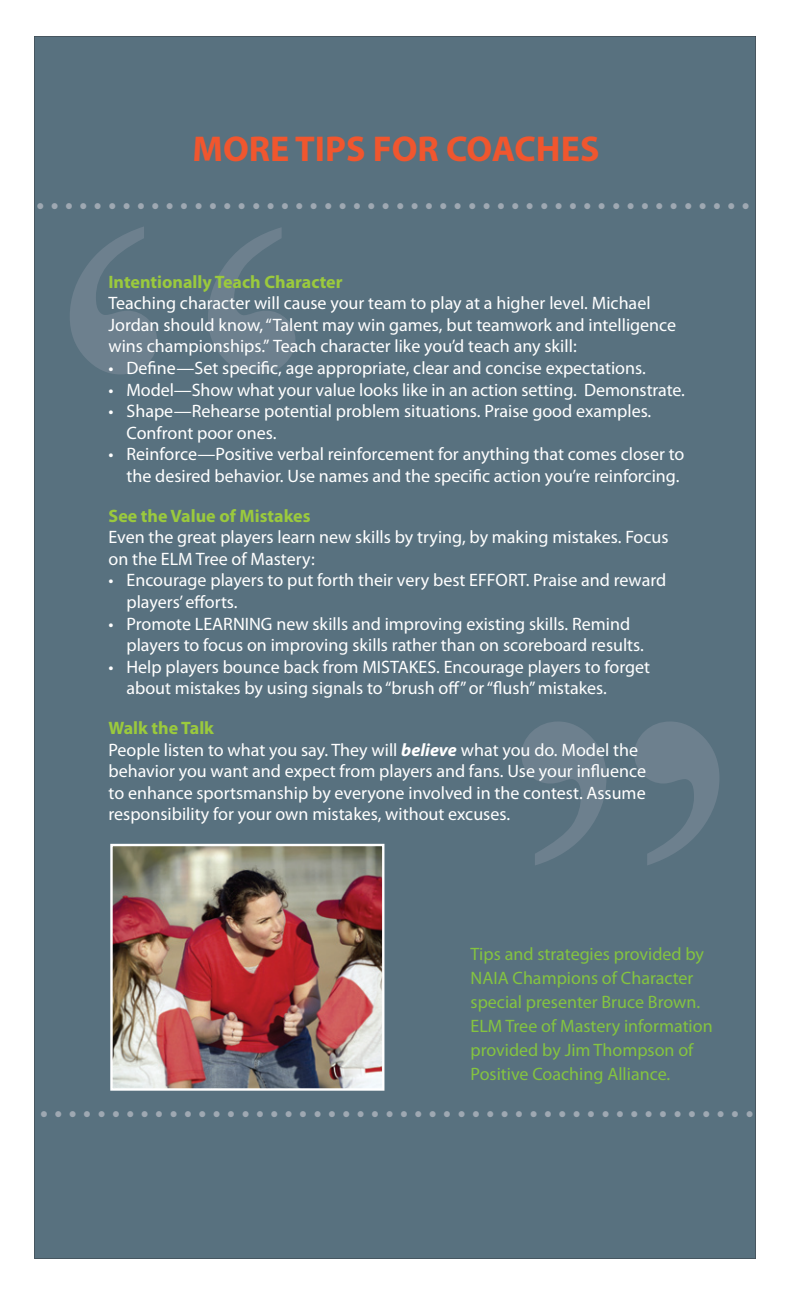
<style>
.page{position:relative;width:792px;height:1296px;background:#fff}
.page>*{position:absolute;margin:0;border:0;box-sizing:border-box;transform-origin:0 0}
.t1{font:700 36px "Myriad Pro";color:#f0562e}
.t2{font:24px "Times New Roman";color:#9ea8b2}
.t3{font:18px/21.6px "Myriad Pro";color:#fff}
.t4{font:18px/24px "Myriad Pro";color:#84c440}
.t5{font:700 18px "Myriad Pro";color:#9bca3d}
.s1{font-weight:700;color:#9bca3d}
.s2{font-weight:700;font-style:italic}
</style>
<div class="page">
<div style="left:34px;top:36px;width:722px;height:1222px;background:#58717f"></div>
<svg style="left:70px;top:226px;width:225px;height:148px;background:#5f7684"></svg>
<svg style="left:521px;top:721px;width:198px;height:144px;background:#607785"></svg>
<img style="left:110px;top:844px;width:274px;height:247px">
<h1 class="t1" style="left:193px;top:129px;width:408px">MORE TIPS FOR COACHES</h1>
<h2 class="t2" style="left:36px;top:189px;width:716px">• • • • • • • • • • • • • • • • • • • • • • • • • • • • • • • • • • • • • • • • • • • • • • • • • •</h2>
<p class="t5" style="left:108px;top:271px;width:236px">Intentionally Teach Character</p>
<p class="t3" style="left:108px;top:293px;width:544px">Teaching character will cause your team to play at a higher level. Michael</p>
<p class="t3" style="left:108px;top:314px;width:569px">Jordan should know, “Talent may win games, but teamwork and intelligence</p>
<p class="t3" style="left:108px;top:336px;width:470px">wins championships.” Teach character like you’d teach any skill:</p>
<p class="t3" style="left:126px;top:357px;width:521px">Define—Set specific, age appropriate, clear and concise expectations.</p>
<p class="t3" style="left:126px;top:379px;width:560px">Model—Show what your value looks like in an action setting. Demonstrate.</p>
<p class="t3" style="left:126px;top:401px;width:526px">Shape—Rehearse potential problem situations. Praise good examples.</p>
<p class="t3" style="left:126px;top:422px;width:151px">Confront poor ones.</p>
<p class="t3" style="left:126px;top:444px;width:560px">Reinforce—Positive verbal reinforcement for anything that comes closer to</p>
<p class="t3" style="left:126px;top:465px;width:554px">the desired behavior. Use names and the specific action you’re reinforcing.</p>
<p class="t5" style="left:108px;top:505px;width:204px">See the Value of Mistakes</p>
<p class="t3" style="left:108px;top:527px;width:562px">Even the great players learn new skills by trying, by making mistakes. Focus on the ELM Tree of Mastery:</p>
<p class="t3" style="left:126px;top:570px;width:541px">Encourage players to put forth their very best EFFORT. Praise and reward players’ efforts.<br>Promote LEARNING new skills and improving existing skills. Remind players to focus on improving skills rather than on scoreboard results.<br>Help players bounce back from MISTAKES. Encourage players to forget about mistakes by using signals to “brush off” or “flush” mistakes.</p>
<p class="t3" style="left:108px;top:717px;width:539px"><span class="s1">Walk the Talk<br></span>People listen to what you say. They will <span class="s2">believe</span> what you do. Model the behavior you want and expect from players and fans. Use your influence to enhance sportsmanship by everyone involved in the contest. Assume responsibility for your own mistakes, without excuses.</p>
<p class="t3" style="left:108px;top:357px;width:7px;text-align:justify">• • •</p>
<p class="t3" style="left:108px;top:444px;width:7px">•</p>
<p class="t3" style="left:108px;top:570px;width:7px">•</p>
<p class="t3" style="left:108px;top:613px;width:7px">•</p>
<p class="t3" style="left:108px;top:656px;width:7px">•</p>
<p class="t4" style="left:471px;top:942px;width:244px">Tips and strategies provided by<br>NAIA Champions of Character special presenter Bruce Brown.<br>ELM Tree of Mastery information provided by Jim Thompson of<br>Positive Coaching Alliance.</p>
<h2 class="t2" style="left:40px;top:1098px;width:716px">• • • • • • • • • • • • • • • • • • • • • • • • • • • • • • • • • • • • • • • • • • • • • • • • • •</h2>
</div>
